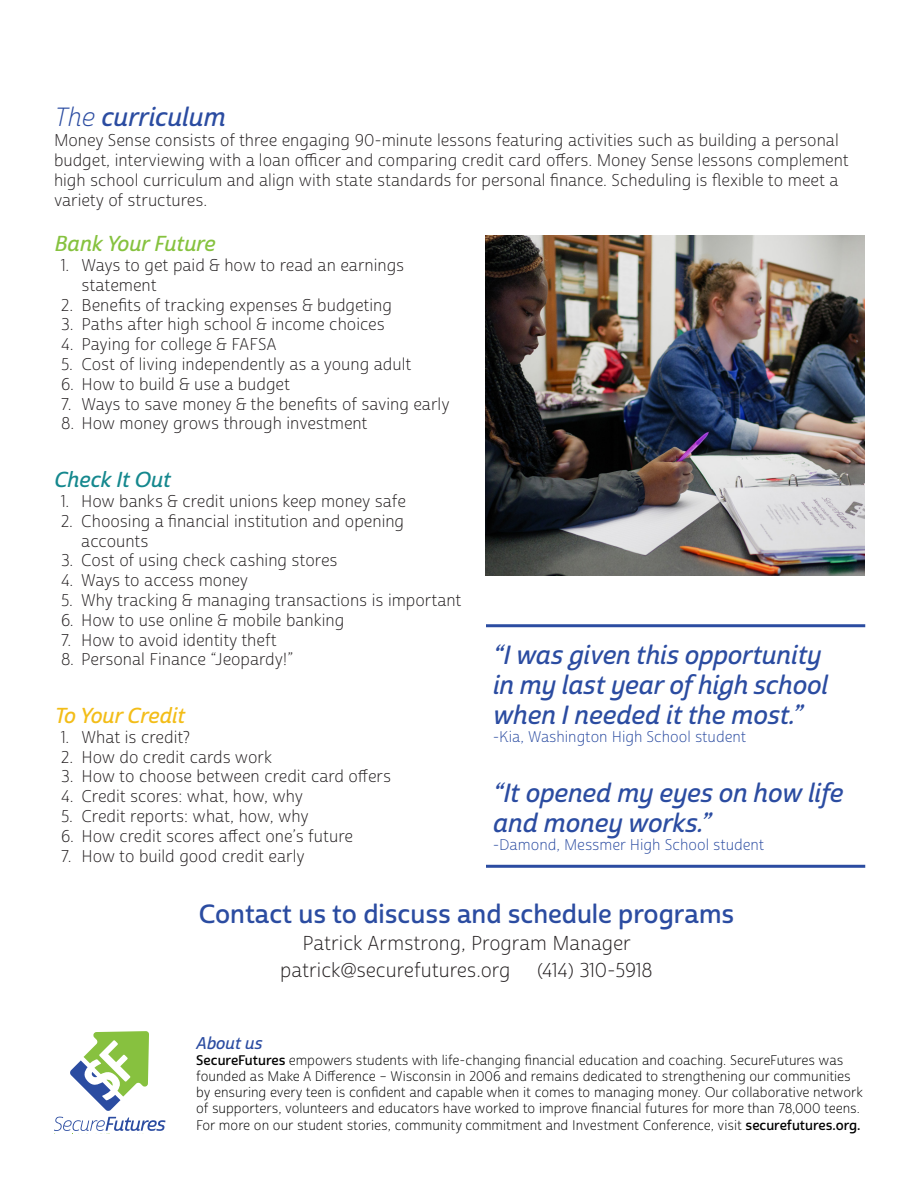
<style>
.page{position:relative;width:918px;height:1188px;background:#fff}
.page>*{position:absolute;margin:0;border:0;box-sizing:border-box;transform-origin:0 0}
.t1{font:25.5px/30px "Cabrito Sans Nor Dem It";color:#2b4ca1}
.t2{font:25.5px "Cabrito Sans Nor Dem";color:#2b4ca1}
.t3{font:21px "Cabrito Sans Nor Dem It";color:#86c23f}
.t4{font:21px "Cabrito Sans Nor Dem It";color:#f3bd18}
.t5{font:21px "Cabrito Sans Nor Dem It";color:#15888e}
.t6{font:19.5px "Cabrito Sans Nor Lig";color:#231f20}
.t7{font:16.5px/19.8px "Cabrito Sans Nor Lig";color:#231f20}
.t8{font:16.5px "Cabrito Sans Nor Dem It";color:#2b4ca1}
.t9{font:15px "Cabrito Sans Nor Lig";color:#2b4ca1}
.t10{font:13.5px/16.2px "Cabrito Sans Nor Lig";color:#000}
.s1{font-family:"Cabrito Sans Nor Lig It"}
.s2{font-family:"Cabrito Sans Nor Dem"}
</style>
<div class="page">
<svg style="left:70px;top:1031px;width:79px;height:80px"></svg>
<svg style="left:54px;top:1117px;width:112px;height:17px"></svg>
<hr style="left:486px;top:624px;width:379px;height:3px;background:#2b4ca1">
<hr style="left:486px;top:865px;width:379px;height:3px;background:#2b4ca1">
<img style="left:486px;top:235px;width:379px;height:340px">
<p class="t1" style="left:54px;top:103px;width:173px"><span class="s1">The</span> curriculum</p>
<p class="t7" style="left:54px;top:131px;width:796px">Money Sense consists of three engaging 90-minute lessons featuring activities such as building a personal budget, interviewing with a loan officer and comparing credit card offers. Money Sense lessons complement high school curriculum and align with state standards for personal finance. Scheduling is flexible to meet a variety of structures.</p>
<p class="t3" style="left:55px;top:231px;width:162px">Bank Your Future</p>
<p class="t7" style="left:82px;top:256px;width:324px;text-indent:-20px">1. Ways to get paid &amp; how to read an earnings statement</p>
<p class="t7" style="left:61px;top:295px;width:332px">2. Benefits of tracking expenses &amp; budgeting</p>
<p class="t7" style="left:61px;top:315px;width:325px">3. Paths after high school &amp; income choices</p>
<p class="t7" style="left:61px;top:335px;width:217px">4. Paying for college &amp; FAFSA</p>
<p class="t7" style="left:61px;top:355px;width:351px">5. Cost of living independently as a young adult</p>
<p class="t7" style="left:61px;top:375px;width:230px">6. How to build &amp; use a budget</p>
<p class="t7" style="left:61px;top:394px;width:390px">7. Ways to save money &amp; the benefits of saving early</p>
<p class="t7" style="left:61px;top:414px;width:308px">8. How money grows through investment</p>
<p class="t5" style="left:54px;top:467px;width:118px">Check It Out</p>
<p class="t7" style="left:61px;top:492px;width:346px">1. How banks &amp; credit unions keep money safe</p>
<p class="t7" style="left:81px;top:511px;width:324px;text-indent:-20px">2. Choosing a financial institution and opening accounts</p>
<p class="t7" style="left:61px;top:551px;width:278px">3. Cost of using check cashing stores</p>
<p class="t7" style="left:61px;top:571px;width:189px">4. Ways to access money</p>
<p class="t7" style="left:61px;top:591px;width:402px">5. Why tracking &amp; managing transactions is important</p>
<p class="t7" style="left:61px;top:610px;width:285px">6. How to use online &amp; mobile banking</p>
<p class="t7" style="left:61px;top:630px;width:217px">7. How to avoid identity theft</p>
<p class="t7" style="left:61px;top:650px;width:234px">8. Personal Finance “Jeopardy!”</p>
<p class="t4" style="left:55px;top:703px;width:132px">To Your Credit</p>
<p class="t7" style="left:61px;top:728px;width:130px">1. What is credit?</p>
<p class="t7" style="left:61px;top:747px;width:212px">2. How do credit cards work</p>
<p class="t7" style="left:61px;top:767px;width:331px">3. How to choose between credit card offers</p>
<p class="t7" style="left:61px;top:787px;width:243px">4. Credit scores: what, how, why</p>
<p class="t7" style="left:61px;top:807px;width:249px">5. Credit reports: what, how, why</p>
<p class="t7" style="left:61px;top:827px;width:293px">6. How credit scores affect one’s future</p>
<p class="t7" style="left:61px;top:846px;width:245px">7. How to build good credit early</p>
<p class="t1" style="left:493px;top:640px;width:337px">“I was given this opportunity in my last year of high school when I needed it the most.”</p>
<p class="t9" style="left:493px;top:727px;width:255px">-Kia, Washington High School student</p>
<p class="t1" style="left:493px;top:778px;width:352px">“It opened my eyes on how life and money works.”</p>
<p class="t9" style="left:493px;top:835px;width:273px">-Damond, Messmer High School student</p>
<p class="t2" style="left:199px;top:899px;width:537px">Contact us to discuss and schedule programs</p>
<p class="t6" style="left:303px;top:932px;width:330px">Patrick Armstrong, Program Manager</p>
<p class="t6" style="left:280px;top:959px;width:232px">patrick@securefutures.org</p>
<p class="t6" style="left:537px;top:959px;width:117px">(414) 310-5918</p>
<p class="t8" style="left:196px;top:1033px;width:67px">About us</p>
<p class="t10" style="left:196px;top:1052px;width:668px"><span class="s2">SecureFutures</span> empowers students with life-changing financial education and coaching. SecureFutures was founded as Make A Difference – Wisconsin in 2006 and remains dedicated to strengthening our communities by ensuring every teen is confident and capable when it comes to managing money. Our collaborative network of supporters, volunteers and educators have worked to improve financial futures for more than 78,000 teens.<br>For more on our student stories, community commitment and Investment Conference, visit <span class="s2">securefutures.org.</span></p>
</div>
